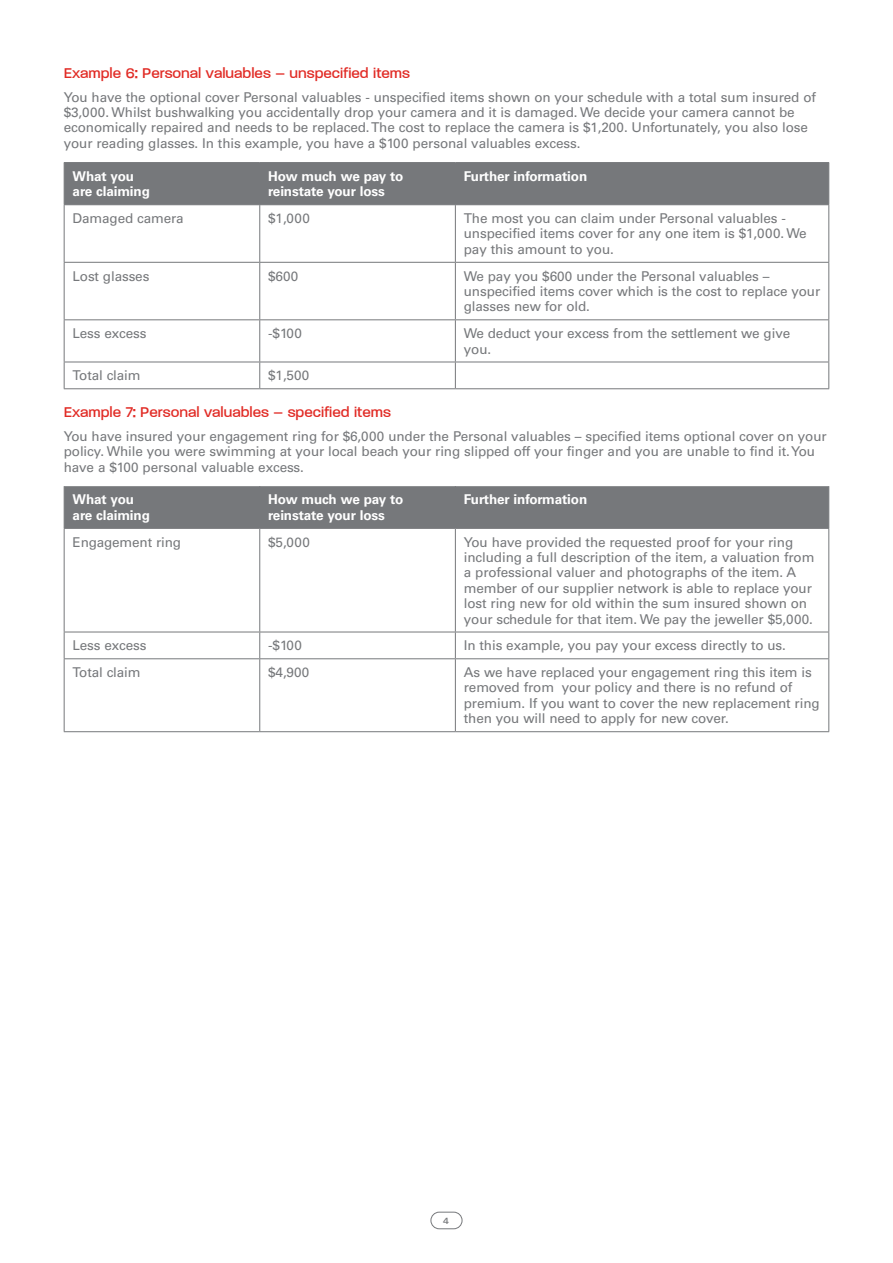
<style>
.page{position:relative;width:893px;height:1263px;background:#fff}
.page>*{position:absolute;margin:0;border:0;box-sizing:border-box;transform-origin:0 0}
.t1{font:500 16.5px "V Paralucent";color:#e12c26}
.t2{font:13.5px/15.5px "Univers LT Std";letter-spacing:-.01em;color:#76787b}
.t3{font:700 13.5px/15.5px "Univers LT Std";letter-spacing:-.01em;color:#fff}
.t4{font:500 10.5px "V Paralucent";color:#76787b}
</style>
<div class="page">
<div style="left:431px;top:1212px;width:31px;height:17px;border:1px solid #76787b;border-radius:8px"></div>
<div style="left:65px;top:163px;width:763px;height:41px;background:#76787b"></div>
<hr style="left:259px;top:163px;width:1px;height:41px;background:#76787b">
<hr style="left:455px;top:163px;width:1px;height:41px;background:#76787b">
<hr style="left:828px;top:163px;width:1px;height:41px;background:#76787b">
<hr style="left:259px;top:205px;width:1px;height:57px;background:#76787b">
<hr style="left:259px;top:263px;width:1px;height:56px;background:#76787b">
<hr style="left:259px;top:320px;width:1px;height:42px;background:#76787b">
<svg style="left:259px;top:363px;width:1px;height:25px"></svg>
<hr style="left:455px;top:205px;width:1px;height:57px;background:#76787b">
<hr style="left:828px;top:205px;width:1px;height:57px;background:#76787b">
<hr style="left:455px;top:263px;width:1px;height:56px;background:#76787b">
<hr style="left:828px;top:263px;width:1px;height:56px;background:#76787b">
<hr style="left:455px;top:320px;width:1px;height:42px;background:#76787b">
<hr style="left:828px;top:320px;width:1px;height:42px;background:#76787b">
<svg style="left:455px;top:363px;width:1px;height:25px"></svg>
<svg style="left:828px;top:363px;width:1px;height:25px"></svg>
<hr style="left:64px;top:162px;width:196px;height:1px;background:#76787b">
<hr style="left:64px;top:163px;width:1px;height:41px;background:#76787b">
<hr style="left:260px;top:162px;width:195px;height:1px;background:#76787b">
<hr style="left:455px;top:162px;width:374px;height:1px;background:#76787b">
<hr style="left:64px;top:204px;width:196px;height:1px;background:#76787b">
<hr style="left:64px;top:205px;width:1px;height:57px;background:#76787b">
<hr style="left:260px;top:204px;width:195px;height:1px;background:#76787b">
<hr style="left:455px;top:204px;width:374px;height:1px;background:#76787b">
<hr style="left:64px;top:262px;width:196px;height:1px;background:#76787b">
<hr style="left:64px;top:263px;width:1px;height:56px;background:#76787b">
<hr style="left:260px;top:262px;width:195px;height:1px;background:#76787b">
<hr style="left:455px;top:262px;width:374px;height:1px;background:#76787b">
<hr style="left:64px;top:319px;width:196px;height:1px;background:#76787b">
<hr style="left:64px;top:320px;width:1px;height:42px;background:#76787b">
<hr style="left:260px;top:319px;width:195px;height:1px;background:#76787b">
<hr style="left:455px;top:319px;width:374px;height:1px;background:#76787b">
<hr style="left:64px;top:362px;width:196px;height:1px;background:#76787b">
<svg style="left:64px;top:362px;width:1px;height:26px"></svg>
<hr style="left:260px;top:362px;width:195px;height:1px;background:#76787b">
<hr style="left:455px;top:362px;width:374px;height:1px;background:#76787b">
<hr style="left:64px;top:388px;width:196px;height:1px;background:#76787b">
<hr style="left:260px;top:388px;width:195px;height:1px;background:#76787b">
<hr style="left:455px;top:388px;width:374px;height:1px;background:#76787b">
<div style="left:65px;top:486px;width:763px;height:42px;background:#76787b"></div>
<hr style="left:64px;top:486px;width:1px;height:42px;background:#76787b">
<hr style="left:259px;top:486px;width:1px;height:42px;background:#76787b">
<hr style="left:455px;top:486px;width:1px;height:42px;background:#76787b">
<hr style="left:828px;top:486px;width:1px;height:42px;background:#76787b">
<hr style="left:64px;top:528px;width:196px;height:1px;background:#76787b">
<hr style="left:260px;top:528px;width:195px;height:1px;background:#76787b">
<hr style="left:455px;top:528px;width:374px;height:1px;background:#76787b">
<hr style="left:64px;top:529px;width:1px;height:103px;background:#76787b">
<hr style="left:259px;top:529px;width:1px;height:103px;background:#76787b">
<hr style="left:455px;top:529px;width:1px;height:103px;background:#76787b">
<hr style="left:828px;top:529px;width:1px;height:103px;background:#76787b">
<hr style="left:64px;top:632px;width:196px;height:1px;background:#76787b">
<svg style="left:64px;top:632px;width:1px;height:26px"></svg>
<hr style="left:260px;top:632px;width:195px;height:1px;background:#76787b">
<svg style="left:259px;top:632px;width:1px;height:26px"></svg>
<hr style="left:455px;top:632px;width:374px;height:1px;background:#76787b">
<svg style="left:455px;top:632px;width:1px;height:26px"></svg>
<svg style="left:828px;top:632px;width:1px;height:26px"></svg>
<hr style="left:64px;top:658px;width:196px;height:1px;background:#76787b">
<hr style="left:64px;top:659px;width:1px;height:72px;background:#76787b">
<hr style="left:260px;top:658px;width:195px;height:1px;background:#76787b">
<hr style="left:259px;top:659px;width:1px;height:72px;background:#76787b">
<hr style="left:455px;top:658px;width:374px;height:1px;background:#76787b">
<hr style="left:455px;top:659px;width:1px;height:72px;background:#76787b">
<hr style="left:828px;top:659px;width:1px;height:72px;background:#76787b">
<hr style="left:64px;top:731px;width:196px;height:1px;background:#76787b">
<hr style="left:260px;top:731px;width:195px;height:1px;background:#76787b">
<hr style="left:455px;top:731px;width:374px;height:1px;background:#76787b">
<p class="t1" style="left:64px;top:64px;width:348px">Example 6: Personal valuables – unspecified items</p>
<p class="t2" style="left:64px;top:89px;width:754px">You have the optional cover Personal valuables - unspecified items shown on your schedule with a total sum insured of $3,000. Whilst bushwalking you accidentally drop your camera and it is damaged. We decide your camera cannot be economically repaired and needs to be replaced. The cost to replace the camera is $1,200. Unfortunately, you also lose your reading glasses. In this example, you have a $100 personal valuables excess.</p>
<p class="t3" style="left:73px;top:168px;width:79px">What you are claiming</p>
<p class="t3" style="left:268px;top:168px;width:137px">How much we pay to reinstate your loss</p>
<p class="t3" style="left:464px;top:168px;width:125px">Further information</p>
<p class="t2" style="left:73px;top:211px;width:113px">Damaged camera</p>
<p class="t2" style="left:268px;top:211px;width:43px">$1,000</p>
<p class="t2" style="left:464px;top:211px;width:344px">The most you can claim under Personal valuables - unspecified items cover for any one item is $1,000. We pay this amount to you.</p>
<p class="t2" style="left:73px;top:268px;width:78px">Lost glasses</p>
<p class="t2" style="left:268px;top:268px;width:32px">$600</p>
<p class="t2" style="left:464px;top:268px;width:358px">We pay you $600 under the Personal valuables – unspecified items cover which is the cost to replace your glasses new for old.</p>
<p class="t2" style="left:73px;top:326px;width:75px">Less excess</p>
<p class="t2" style="left:268px;top:326px;width:35px">-$100</p>
<p class="t2" style="left:464px;top:326px;width:328px">We deduct your excess from the settlement we give you.</p>
<p class="t2" style="left:73px;top:368px;width:69px">Total claim</p>
<p class="t2" style="left:268px;top:368px;width:43px">$1,500</p>
<p class="t1" style="left:64px;top:403px;width:329px">Example 7: Personal valuables – specified items</p>
<p class="t2" style="left:64px;top:428px;width:764px">You have insured your engagement ring for $6,000 under the Personal valuables – specified items optional cover on your policy. While you were swimming at your local beach your ring slipped off your finger and you are unable to find it. You have a $100 personal valuable excess.</p>
<p class="t3" style="left:73px;top:492px;width:79px">What you are claiming</p>
<p class="t3" style="left:268px;top:492px;width:137px">How much we pay to reinstate your loss</p>
<p class="t3" style="left:464px;top:492px;width:125px">Further information</p>
<p class="t2" style="left:73px;top:534px;width:110px">Engagement ring</p>
<p class="t2" style="left:268px;top:534px;width:43px">$5,000</p>
<p class="t2" style="left:464px;top:534px;width:352px">You have provided the requested proof for your ring including a full description of the item, a valuation from a professional valuer and photographs of the item. A member of our supplier network is able to replace your lost ring new for old within the sum insured shown on your schedule for that item. We pay the jeweller $5,000.</p>
<p class="t2" style="left:73px;top:638px;width:75px">Less excess</p>
<p class="t2" style="left:268px;top:638px;width:35px">-$100</p>
<p class="t2" style="left:464px;top:638px;width:324px">In this example, you pay your excess directly to us.</p>
<p class="t2" style="left:73px;top:665px;width:69px">Total claim</p>
<p class="t2" style="left:268px;top:665px;width:43px">$4,900</p>
<p class="t2" style="left:464px;top:665px;width:357px">As we have replaced your engagement ring this item is removed from your policy and there is no refund of premium. If you want to cover the new replacement ring then you will need to apply for new cover.</p>
<p class="t4" style="left:443px;top:1215px;width:7px">4</p>
</div>
